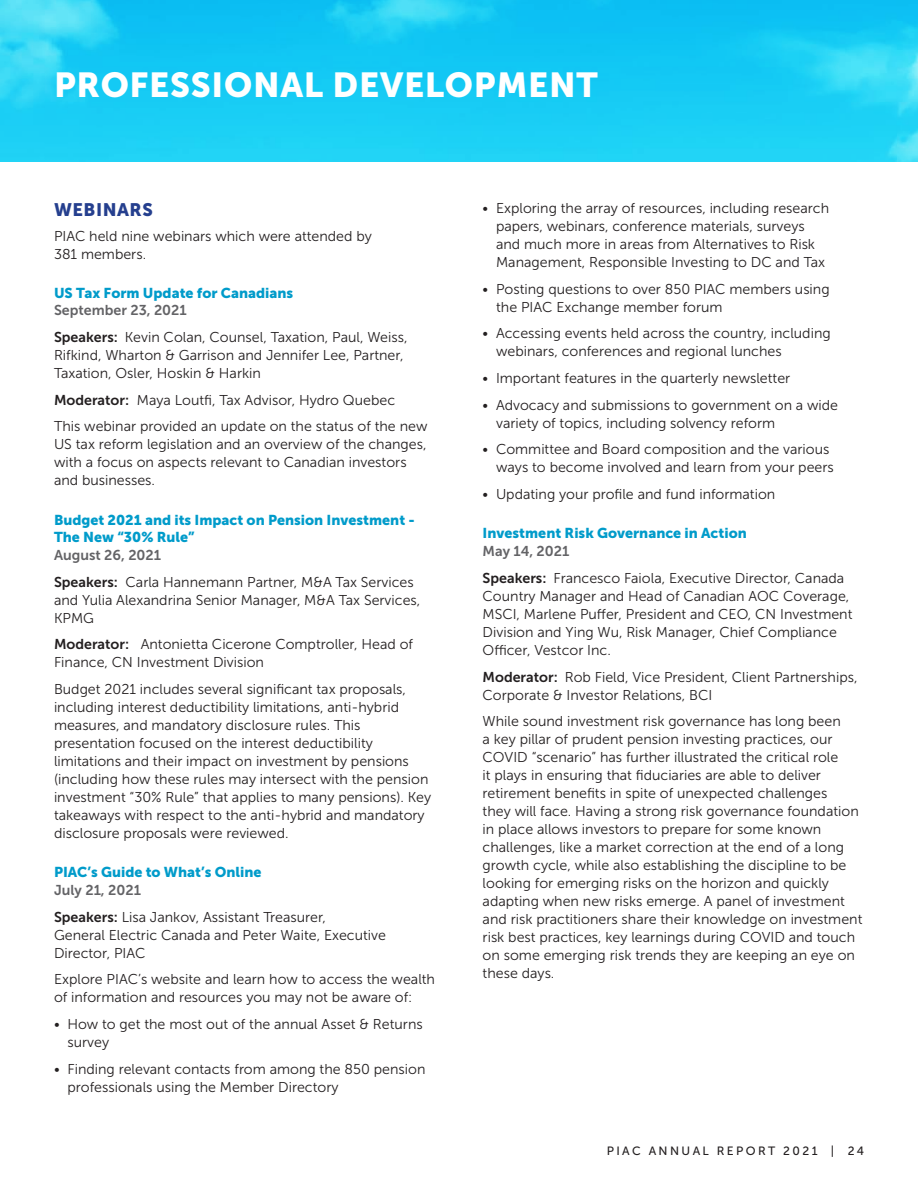
<style>
.page{position:relative;width:918px;height:1188px;background:#fff}
.page>*{position:absolute;margin:0;border:0;box-sizing:border-box;transform-origin:0 0}
.Reverse_header{font:34.5px "Museo Sans 900";letter-spacing:.02em;color:#fff}
.Sub_Head_1{font:18px "Museo Sans 900";letter-spacing:.03em;color:#253f8e}
.Body_Copy{font:14.25px/18px "Museo Sans 300";color:#231f20}
.Bullet_Copy{font:14.25px/18px "Museo Sans 300";color:#231f20}
.Breakout_Subhead_Blu{font:14.25px/17.2px "Museo Sans 900";color:#009bca}
.Body_Copy-2{font:14.25px "Museo Sans 700";color:#636366}
.t1{font:12px "Museo Sans 500";letter-spacing:.2em;color:#231f20}
.s1{font-family:"Museo Sans 700"}
</style>
<div class="page">
<svg style="left:0;top:0;width:918px;height:162px;background:#1accf4"></svg>
<p class="Reverse_header" style="left:54px;top:65px;width:545px">PROFESSIONAL DEVELOPMENT</p>
<p class="Sub_Head_1" style="left:54px;top:199px;width:100px">WEBINARS</p>
<p class="Body_Copy" style="left:54px;top:227px;width:319px">PIAC held nine webinars which were attended by<br>381 members.</p>
<p class="Breakout_Subhead_Blu" style="left:54px;top:284px;width:241px">US Tax Form Update for Canadians</p>
<p class="Body_Copy-2" style="left:54px;top:303px;width:134px">September 23, 2021</p>
<p class="Body_Copy" style="left:54px;top:328px;width:355px"><span class="s1">Speakers:</span> Kevin Colan, Counsel, Taxation, Paul, Weiss,<br>Rifkind, Wharton &amp; Garrison and Jennifer Lee, Partner,<br>Taxation, Osler, Hoskin &amp; Harkin</p>
<p class="Body_Copy" style="left:54px;top:391px;width:343px"><span class="s1">Moderator:</span> Maya Loutfi, Tax Advisor, Hydro Quebec</p>
<p class="Body_Copy" style="left:54px;top:417px;width:375px">This webinar provided an update on the status of the new US tax reform legislation and an overview of the changes, with a focus on aspects relevant to Canadian investors and businesses.</p>
<p class="Breakout_Subhead_Blu" style="left:54px;top:511px;width:362px">Budget 2021 and its Impact on Pension Investment -<br>The New “30% Rule”</p>
<p class="Body_Copy-2" style="left:54px;top:547px;width:109px">August 26, 2021</p>
<p class="Body_Copy" style="left:54px;top:573px;width:368px"><span class="s1">Speakers:</span> Carla Hannemann Partner, M&amp;A Tax Services and Yulia Alexandrina Senior Manager, M&amp;A Tax Services,<br>KPMG</p>
<p class="Body_Copy" style="left:54px;top:635px;width:361px"><span class="s1">Moderator:</span> Antonietta Cicerone Comptroller, Head of<br>Finance, CN Investment Division</p>
<p class="Body_Copy" style="left:54px;top:680px;width:379px">Budget 2021 includes several significant tax proposals, including interest deductibility limitations, anti-hybrid measures, and mandatory disclosure rules. This presentation focused on the interest deductibility limitations and their impact on investment by pensions (including how these rules may intersect with the pension investment “30% Rule” that applies to many pensions). Key takeaways with respect to the anti-hybrid and mandatory disclosure proposals were reviewed.</p>
<p class="Breakout_Subhead_Blu" style="left:54px;top:864px;width:209px">PIAC’s Guide to What’s Online</p>
<p class="Body_Copy-2" style="left:54px;top:882px;width:88px">July 21, 2021</p>
<p class="Body_Copy" style="left:54px;top:908px;width:333px"><span class="s1">Speakers:</span> Lisa Jankov, Assistant Treasurer,<br>General Electric Canada and Peter Waite, Executive<br>Director, PIAC</p>
<p class="Body_Copy" style="left:54px;top:971px;width:383px">Explore PIAC’s website and learn how to access the wealth of information and resources you may not be aware of:</p>
<p class="Bullet_Copy" style="left:67px;top:1015px;width:357px;text-indent:-13px">• How to get the most out of the annual Asset &amp; Returns survey</p>
<p class="Bullet_Copy" style="left:67px;top:1060px;width:360px;text-indent:-13px">• Finding relevant contacts from among the 850 pension professionals using the Member Directory</p>
<p class="Bullet_Copy" style="left:496px;top:199px;width:335px;text-indent:-13px">• Exploring the array of resources, including research papers, webinars, conference materials, surveys and much more in areas from Alternatives to Risk Management, Responsible Investing to DC and Tax</p>
<p class="Bullet_Copy" style="left:496px;top:280px;width:335px;text-indent:-13px">• Posting questions to over 850 PIAC members using the PIAC Exchange member forum</p>
<p class="Bullet_Copy" style="left:496px;top:325px;width:336px;text-indent:-13px">• Accessing events held across the country, including webinars, conferences and regional lunches</p>
<p class="Bullet_Copy" style="left:483px;top:369px;width:309px">• Important features in the quarterly newsletter</p>
<p class="Bullet_Copy" style="left:496px;top:396px;width:344px;text-indent:-13px">• Advocacy and submissions to government on a wide variety of topics, including solvency reform</p>
<p class="Bullet_Copy" style="left:496px;top:440px;width:339px;text-indent:-13px">• Committee and Board composition and the various ways to become involved and learn from your peers</p>
<p class="Bullet_Copy" style="left:483px;top:485px;width:294px">• Updating your profile and fund information</p>
<p class="Breakout_Subhead_Blu" style="left:483px;top:525px;width:266px">Investment Risk Governance in Action</p>
<p class="Body_Copy-2" style="left:483px;top:543px;width:88px">May 14, 2021</p>
<p class="Body_Copy" style="left:483px;top:569px;width:371px"><span class="s1">Speakers:</span> Francesco Faiola, Executive Director, Canada Country Manager and Head of Canadian AOC Coverage, MSCI, Marlene Puffer, President and CEO, CN Investment Division and Ying Wu, Risk Manager, Chief Compliance Officer, Vestcor Inc.</p>
<p class="Body_Copy" style="left:483px;top:668px;width:376px"><span class="s1">Moderator:</span> Rob Field, Vice President, Client Partnerships,<br>Corporate &amp; Investor Relations, BCI</p>
<p class="Body_Copy" style="left:483px;top:712px;width:381px">While sound investment risk governance has long been<br>a key pillar of prudent pension investing practices, our COVID “scenario” has further illustrated the critical role<br>it plays in ensuring that fiduciaries are able to deliver retirement benefits in spite of unexpected challenges<br>they will face. Having a strong risk governance foundation in place allows investors to prepare for some known challenges, like a market correction at the end of a long growth cycle, while also establishing the discipline to be looking for emerging risks on the horizon and quickly adapting when new risks emerge. A panel of investment and risk practitioners share their knowledge on investment risk best practices, key learnings during COVID and touch on some emerging risk trends they are keeping an eye on these days.</p>
<p class="t1" style="left:607px;top:1145px;width:259px">PIAC ANNUAL REPORT 2021 | 24</p>
</div>
